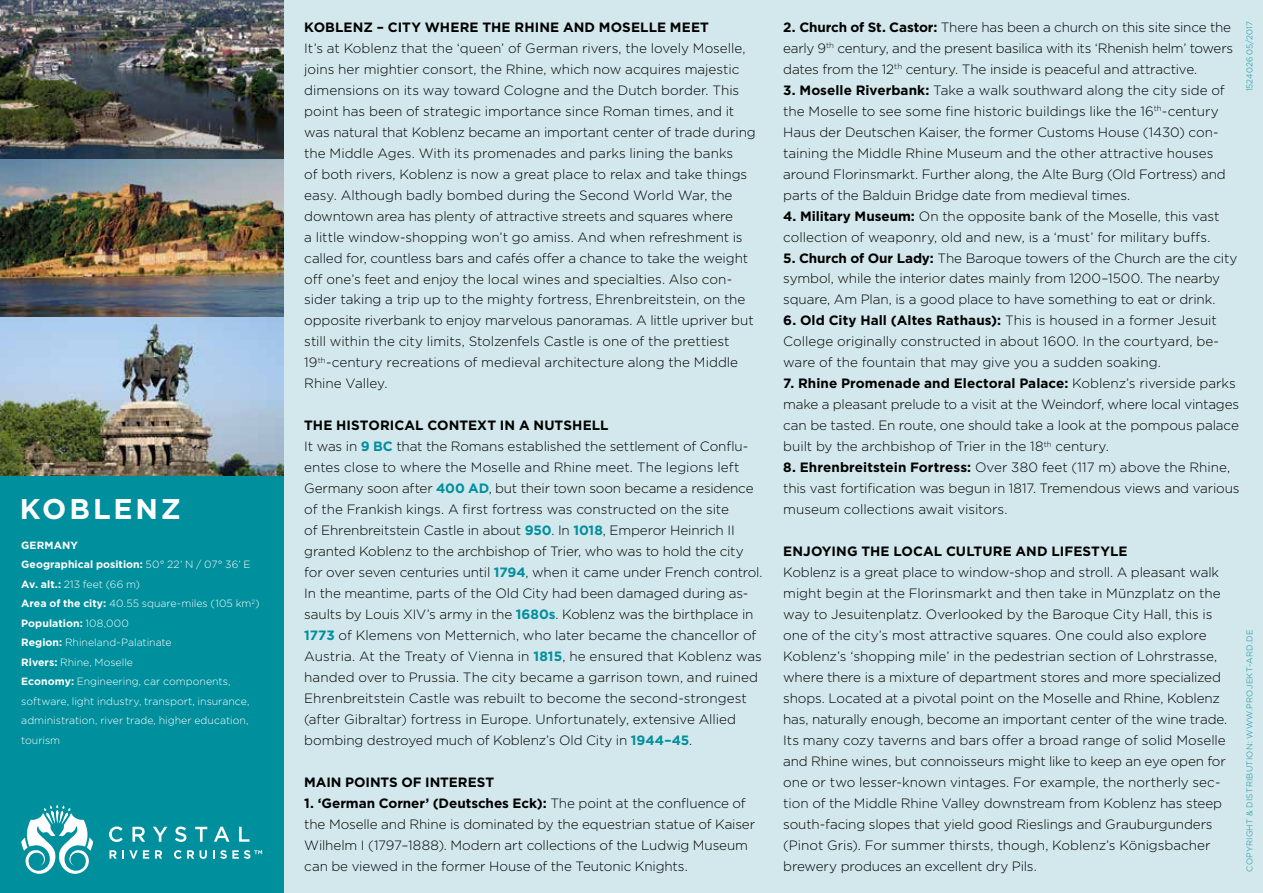
<style>
.page{position:relative;width:1263px;height:893px;background:#fff}
.page>*{position:absolute;margin:0;border:0;box-sizing:border-box;transform-origin:0 0}
.t1{font:700 28.5px "Gotham";letter-spacing:.1em;color:#fff}
.t2{font:300 13.5px/21px "Gotham";letter-spacing:-.005em;color:#000}
.t3{font:700 13.5px "Gotham";letter-spacing:.005em;color:#000}
.t4{font:300 10.5px/19.5px "Gotham";color:#fff}
.t5{font:300 8.25px "Gotham";letter-spacing:.03em;color:#008f9d}
.t6{font:300 8.25px "Gotham";letter-spacing:.005em;color:#008f9d}
.s1{font-weight:700}
.s2{font-weight:700;color:#008f9d}
</style>
<div class="page">
<div style="left:283px;top:0;width:980px;height:893px;background:#d3e8ec"></div>
<div style="left:0;top:475px;width:283px;height:418px;background:#008f9d"></div>
<img style="left:0;top:0;width:283px;height:475px">
<svg style="left:110px;top:850px;width:39px;height:9px"></svg>
<svg style="left:155px;top:850px;width:7px;height:9px"></svg>
<svg style="left:174px;top:850px;width:20px;height:9px"></svg>
<svg style="left:200px;top:850px;width:7px;height:9px"></svg>
<svg style="left:213px;top:850px;width:49px;height:9px"></svg>
<svg style="left:109px;top:826px;width:14px;height:16px"></svg>
<svg style="left:132px;top:827px;width:13px;height:15px"></svg>
<svg style="left:153px;top:827px;width:14px;height:15px"></svg>
<svg style="left:175px;top:826px;width:11px;height:16px"></svg>
<svg style="left:195px;top:827px;width:12px;height:15px"></svg>
<svg style="left:214px;top:827px;width:15px;height:15px"></svg>
<svg style="left:239px;top:827px;width:10px;height:15px"></svg>
<svg style="left:21px;top:804px;width:72px;height:70px"></svg>
<h1 class="t1" style="left:20px;top:492px;width:163px">KOBLENZ</h1>
<p class="t4" style="left:21px;top:535px;width:240px"><span class="s1">GERMANY<br>Geographical position:</span> 50° 22’ N / 07° 36’ E<br><span class="s1">Av. alt.:</span> 213 feet (66 m)<br><span class="s1">Area of the city:</span> 40.55 square-miles (105 km<sup>2</sup>)<br><span class="s1">Population:</span> 108,000<br><span class="s1">Region:</span> Rhineland-Palatinate<br><span class="s1">Rivers:</span> Rhine, Moselle<br><span class="s1">Economy:</span> Engineering, car components, software, light industry, transport, insurance, administration, river trade, higher education, tourism</p>
<p class="t3" style="left:304px;top:19px;width:406px">KOBLENZ – CITY WHERE THE RHINE AND MOSELLE MEET</p>
<p class="t2" style="left:304px;top:37px;width:453px">It’s at Koblenz that the ‘queen’ of German rivers, the lovely Moselle, joins her mightier consort, the Rhine, which now acquires majestic dimensions on its way toward Cologne and the Dutch border. This point has been of strategic importance since Roman times, and it was natural that Koblenz became an important center of trade during the Middle Ages. With its promenades and parks lining the banks<br>of both rivers, Koblenz is now a great place to relax and take things easy. Although badly bombed during the Second World War, the downtown area has plenty of attractive streets and squares where<br>a little window-shopping won’t go amiss. And when refreshment is called for, countless bars and cafés offer a chance to take the weight off one’s feet and enjoy the local wines and specialties. Also con&shy;sider taking a trip up to the mighty fortress, Ehrenbreitstein, on the opposite riverbank to enjoy marvelous panoramas. A little upriver but still within the city limits, Stolzenfels Castle is one of the prettiest 19<sup>th</sup>-century recreations of medieval architecture along the Middle Rhine Valley.</p>
<p class="t2" style="left:304px;top:415px;width:460px"><span class="s1">THE HISTORICAL CONTEXT IN A NUTSHELL<br></span>It was in <span class="s2">9 BC</span> that the Romans established the settlement of Conflu&shy;entes close to where the Moselle and Rhine meet. The legions left Germany soon after <span class="s2">400 AD</span>, but their town soon became a residence of the Frankish kings. A first fortress was constructed on the site<br>of Ehrenbreitstein Castle in about <span class="s2">950</span>. In <span class="s2">1018</span>, Emperor Heinrich II granted Koblenz to the archbishop of Trier, who was to hold the city for over seven centuries until <span class="s2">1794</span>, when it came under French control.<br>In the meantime, parts of the Old City had been damaged during as&shy;saults by Louis XIV’s army in the <span class="s2">1680s</span>. Koblenz was the birthplace in <span class="s2">1773</span> of Klemens von Metternich, who later became the chancellor of Austria. At the Treaty of Vienna in <span class="s2">1815</span>, he ensured that Koblenz was handed over to Prussia. The city became a garrison town, and ruined Ehrenbreitstein Castle was rebuilt to become the second-strongest (after Gibraltar) fortress in Europe. Unfortunately, extensive Allied bombing destroyed much of Koblenz’s Old City in <span class="s2">1944–45</span>.</p>
<p class="t3" style="left:304px;top:774px;width:191px">MAIN POINTS OF INTEREST</p>
<p class="t2" style="left:304px;top:792px;width:452px"><span class="s1">1. ‘German Corner’ (Deutsches Eck):</span> The point at the confluence of the Moselle and Rhine is dominated by the equestrian statue of Kaiser Wilhelm I (1797–1888). Modern art collections of the Ludwig Museum can be viewed in the former House of the Teutonic Knights.</p>
<p class="t6" style="left:1244px;top:91px;width:72px;rotate:-90deg">1524026 05/2017</p>
<p class="t2" style="left:783px;top:16px;width:451px"><span class="s1">2. Church of St. Castor:</span> There has been a church on this site since the early 9<sup>th</sup> century, and the present basilica with its ‘Rhenish helm’ towers dates from the 12<sup>th</sup> century. The inside is peaceful and attractive.</p>
<p class="t2" style="left:783px;top:79px;width:444px"><span class="s1">3. Moselle Riverbank:</span> Take a walk southward along the city side of the Moselle to see some fine historic buildings like the 16<sup>th</sup>-century Haus der Deutschen Kaiser, the former Customs House (1430) con&shy;taining the Middle Rhine Museum and the other attractive houses around Florinsmarkt. Further along, the Alte Burg (Old Fortress) and parts of the Balduin Bridge date from medieval times.</p>
<p class="t2" style="left:783px;top:205px;width:438px"><span class="s1">4. Military Museum:</span> On the opposite bank of the Moselle, this vast collection of weaponry, old and new, is a ‘must’ for military buffs.</p>
<p class="t2" style="left:783px;top:247px;width:456px"><span class="s1">5. Church of Our Lady:</span> The Baroque towers of the Church are the city symbol, while the interior dates mainly from 1200–1500. The nearby square, Am Plan, is a good place to have something to eat or drink.</p>
<p class="t2" style="left:783px;top:310px;width:437px"><span class="s1">6. Old City Hall (Altes Rathaus):</span> This is housed in a former Jesuit<br>College originally constructed in about 1600. In the courtyard, be&shy;ware of the fountain that may give you a sudden soaking.</p>
<p class="t2" style="left:783px;top:373px;width:457px"><span class="s1">7. Rhine Promenade and Electoral Palace:</span> Koblenz’s riverside parks make a pleasant prelude to a visit at the Weindorf, where local vintages can be tasted. En route, one should take a look at the pompous palace built by the archbishop of Trier in the 18<sup>th</sup> century.</p>
<p class="t2" style="left:783px;top:456px;width:458px"><span class="s1">8. Ehrenbreitstein Fortress:</span> Over 380 feet (117 m) above the Rhine, this vast fortification was begun in 1817. Tremendous views and various museum collections await visitors.</p>
<p class="t3" style="left:783px;top:543px;width:346px">ENJOYING THE LOCAL CULTURE AND LIFESTYLE</p>
<p class="t2" style="left:783px;top:561px;width:446px">Koblenz is a great place to window-shop and stroll. A pleasant walk might begin at the Florinsmarkt and then take in Münzplatz on the way to Jesuitenplatz. Overlooked by the Baroque City Hall, this is one of the city’s most attractive squares. One could also explore Koblenz’s ‘shopping mile’ in the pedestrian section of Lohrstrasse, where there is a mixture of department stores and more specialized shops. Located at a pivotal point on the Moselle and Rhine, Koblenz has, naturally enough, become an important center of the wine trade.<br>Its many cozy taverns and bars offer a broad range of solid Moselle and Rhine wines, but connoisseurs might like to keep an eye open for one or two lesser-known vintages. For example, the northerly sec&shy;tion of the Middle Rhine Valley downstream from Koblenz has steep south-facing slopes that yield good Rieslings and Grauburgunders (Pinot Gris). For summer thirsts, though, Koblenz’s Königsbacher brewery produces an excellent dry Pils.</p>
<p class="t5" style="left:1244px;top:872px;width:244px;rotate:-90deg">COPYRIGHT &amp; DISTRIBUTION: WWW.PROJEKT-ARD.DE</p>
</div>
